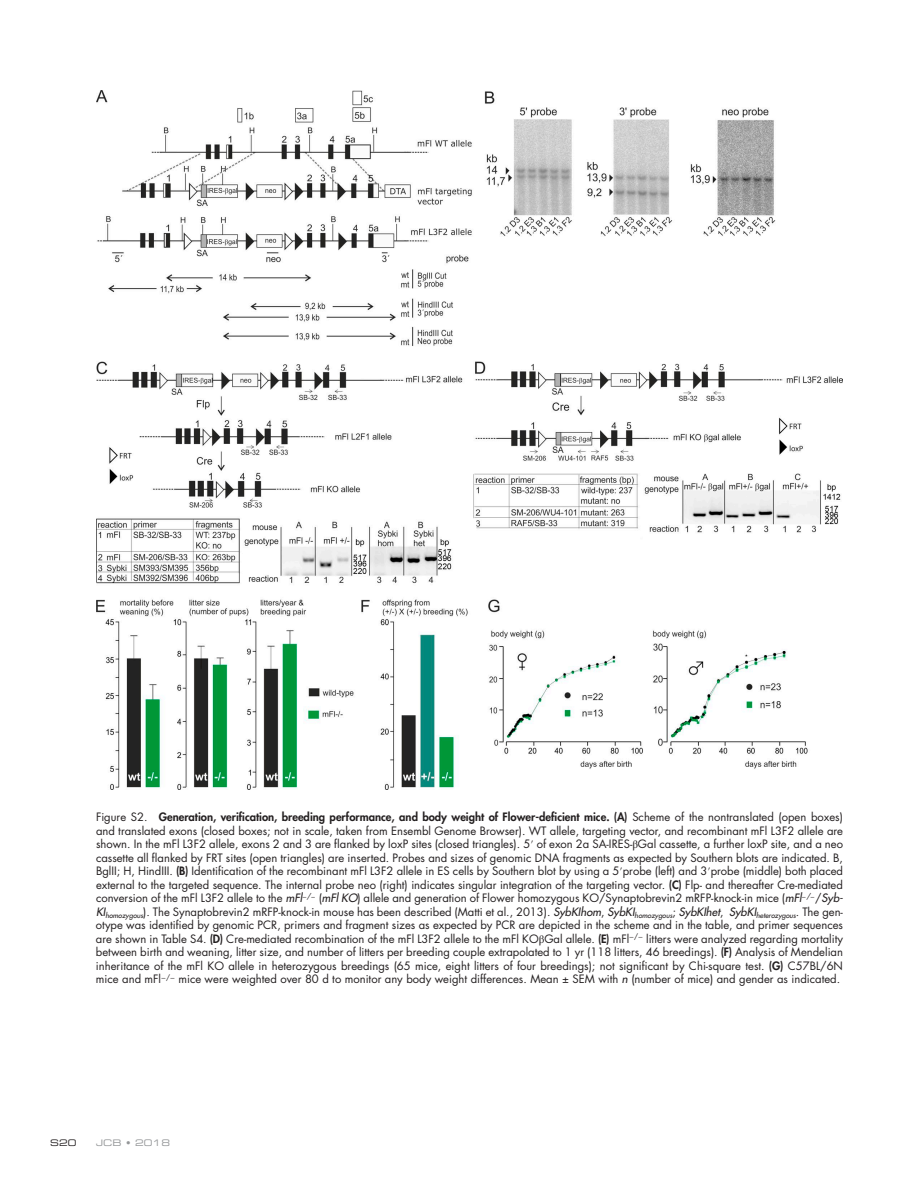
<style>
.page{position:relative;width:918px;height:1188px;background:#fff}
.page>*{position:absolute;margin:0;border:0;box-sizing:border-box;transform-origin:0 0}
.t1{font:11.25px/13.5px "Futura Std";color:#231f20;text-align:justify}
.t2{font:9px "Eurostile LT Std Ex 2";letter-spacing:.01em;color:#949698}
.t3{font:9px "Eurostile LT Std Ex 2";color:#231f20}
.s1{font-weight:800}
.s2{font-family:"STIX General"}
.s3{font-weight:500;font-style:italic}
</style>
<div class="page">
<img style="left:96px;top:90px;width:747px;height:700px">
<p class="t1" style="left:96px;top:811px;width:749px">Figure S2. <span class="s1">Generation, verification, breeding performance, and body weight of Flower-deficient mice. (A)</span> Scheme of the nontranslated (open boxes) and translated exons (closed boxes; not in scale, taken from Ensembl Genome Browser). WT allele, targeting vector, and recombinant mFl L3F2 allele are shown. In the mFl L3F2 allele, exons 2 and 3 are flanked by loxP sites (closed triangles). 5<span class="s2">′</span> of exon 2a SA-IRES-<span class="s2">β</span>Gal cassette, a further loxP site, and a neo cassette all flanked by FRT sites (open triangles) are inserted. Probes and sizes of genomic DNA fragments as expected by Southern blots are indicated. B, BglII; H, HindIII. <span class="s1">(B)</span> Identification of the recombinant mFl L3F2 allele in ES cells by Southern blot by using a 5<span class="s2">′</span>probe (left) and 3<span class="s2">′</span>probe (middle) both placed external to the targeted sequence. The internal probe neo (right) indicates singular integration of the targeting vector. <span class="s1">(C)</span> Flp- and thereafter Cre-mediated conversion of the mFl L3F2 allele to the <span class="s3">mFl</span><sup>−</sup><sup>/</sup><sup>−</sup> (<span class="s3">mFl KO</span>) allele and generation of Flower homozygous KO/Synaptobrevin2 mRFP-knock-in mice (<span class="s3">mFl</span><sup>−</sup><sup>/</sup><sup>−</sup>/<span class="s3">Syb-KI</span><sub>homozygous</sub>). The Synaptobrevin2 mRFP-knock-in mouse has been described (Matti et al., 2013). <span class="s3">SybKIhom</span>, <span class="s3">SybKI</span><sub>homozygous</sub>; <span class="s3">SybKIhet</span>, <span class="s3">SybKI</span><sub>heterozygous</sub>. The gen&shy;otype was identified by genomic PCR, primers and fragment sizes as expected by PCR are depicted in the scheme and in the table, and primer sequences are shown in Table S4. <span class="s1">(D)</span> Cre-mediated recombination of the mFl L3F2 allele to the mFl KO<span class="s2">β</span>Gal allele. <span class="s1">(E)</span> mFl<sup>−</sup><sup>/</sup><sup>−</sup> litters were analyzed regarding mortality between birth and weaning, litter size, and number of litters per breeding couple extrapolated to 1 yr (118 litters, 46 breedings). <span class="s1">(F)</span> Analysis of Mendelian inheritance of the mFl KO allele in heterozygous breedings (65 mice, eight litters of four breedings); not significant by Chi-square test. <span class="s1">(G)</span> C57BL/6N mice and mFl<sup>−</sup><sup>/</sup><sup>−</sup> mice were weighted over 80 d to monitor any body weight differences. Mean ± SEM with <span class="s3">n</span> (number of mice) and gender as indicated.</p>
<p class="t3" style="left:50px;top:1136px;width:28px">S20</p>
<p class="t2" style="left:96px;top:1136px;width:76px">JCB • 2018</p>
</div>
